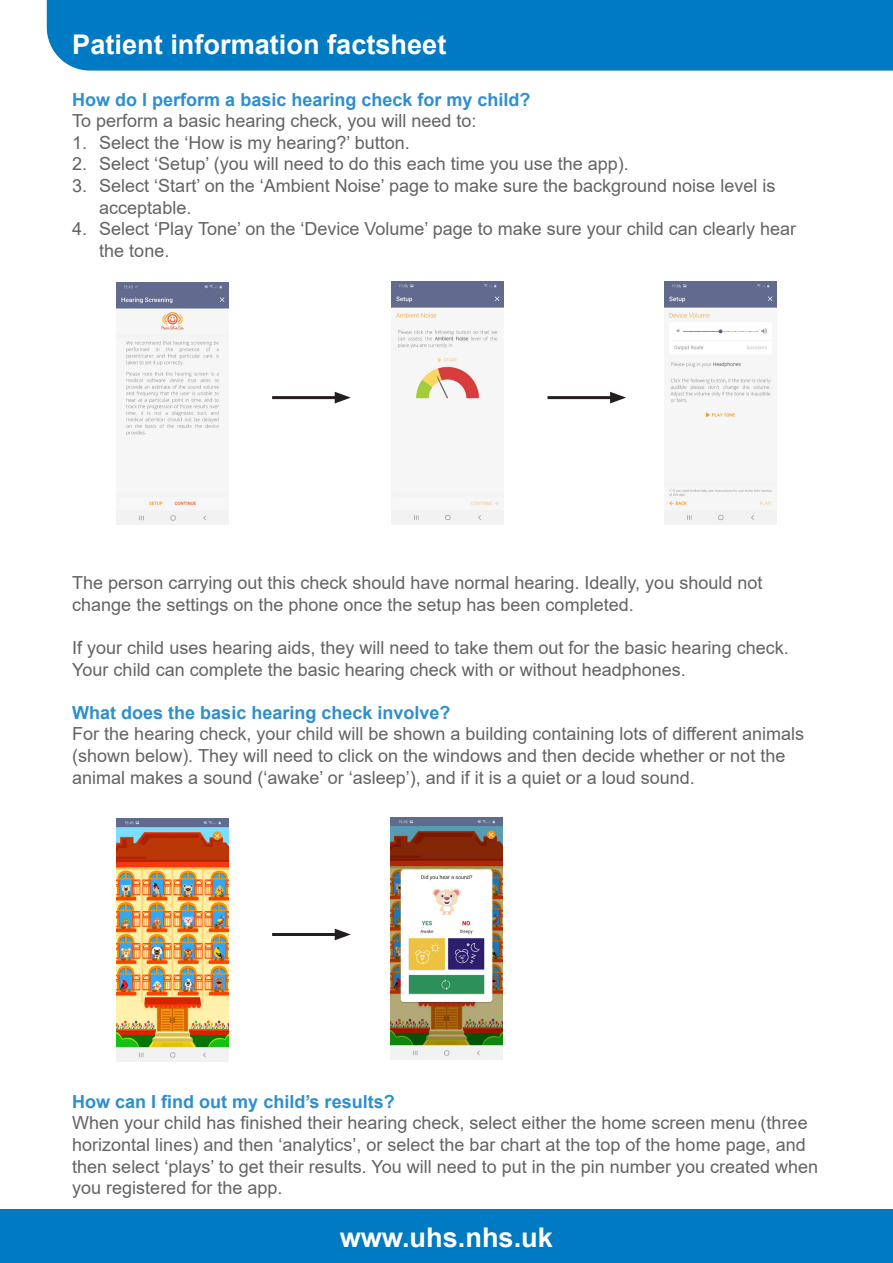
<style>
.page{position:relative;width:893px;height:1263px;background:#fff}
.page>*{position:absolute;margin:0;border:0;box-sizing:border-box;transform-origin:0 0}
.t1{font:700 27.15px "Arial";color:#fff}
.Paragraph{font:18px/21.6px "Arial";color:#636366}
.Subhead{font:700 18px "Arial";color:#2e8fce}
</style>
<div class="page">
<div style="left:0;top:1209px;width:893px;height:54px;background:#007ac2"></div>
<div style="left:46px;top:0;width:847px;height:71px;background:#007ac2"></div>
<img style="left:116px;top:282px;width:112px;height:242px">
<img style="left:392px;top:282px;width:111px;height:242px">
<img style="left:665px;top:282px;width:112px;height:242px">
<hr style="left:272px;top:396px;width:68px;height:3px;background:#231f20">
<svg style="left:335px;top:392px;width:16px;height:11px"></svg>
<hr style="left:547px;top:396px;width:69px;height:3px;background:#231f20">
<svg style="left:610px;top:392px;width:16px;height:11px"></svg>
<img style="left:116px;top:819px;width:112px;height:242px">
<img style="left:391px;top:817px;width:111px;height:243px">
<hr style="left:272px;top:933px;width:68px;height:3px;background:#231f20">
<svg style="left:335px;top:929px;width:16px;height:11px"></svg>
<p class="t1" style="left:72px;top:25px;width:376px">Patient information factsheet</p>
<p class="Subhead" style="left:72px;top:87px;width:460px">How do I perform a basic hearing check for my child?</p>
<p class="Paragraph" style="left:72px;top:110px;width:406px">To perform a basic hearing check, you will need to:</p>
<p class="Paragraph" style="left:72px;top:132px;width:339px">1. Select the ‘How is my hearing?’ button.</p>
<p class="Paragraph" style="left:72px;top:153px;width:558px">2. Select ‘Setup’ (you will need to do this each time you use the app).</p>
<p class="Paragraph" style="left:99px;top:175px;width:677px;text-indent:-27px">3. Select ‘Start’ on the ‘Ambient Noise’ page to make sure the background noise level is acceptable.</p>
<p class="Paragraph" style="left:99px;top:218px;width:698px;text-indent:-27px">4. Select ‘Play Tone’ on the ‘Device Volume’ page to make sure your child can clearly hear the tone.</p>
<p class="Paragraph" style="left:72px;top:572px;width:692px">The person carrying out this check should have normal hearing. Ideally, you should not change the settings on the phone once the setup has been completed.</p>
<p class="Paragraph" style="left:72px;top:637px;width:718px">If your child uses hearing aids, they will need to take them out for the basic hearing check.<br>Your child can complete the basic hearing check with or without headphones.</p>
<p class="Subhead" style="left:72px;top:700px;width:380px">What does the basic hearing check involve?</p>
<p class="Paragraph" style="left:72px;top:723px;width:733px">For the hearing check, your child will be shown a building containing lots of different animals (shown below). They will need to click on the windows and then decide whether or not the animal makes a sound (‘awake’ or ‘asleep’), and if it is a quiet or a loud sound.</p>
<p class="Subhead" style="left:72px;top:1089px;width:324px">How can I find out my child’s results?</p>
<p class="Paragraph" style="left:72px;top:1112px;width:747px">When your child has finished their hearing check, select either the home screen menu (three horizontal lines) and then ‘analytics’, or select the bar chart at the top of the home page, and then select ‘plays’ to get their results. You will need to put in the pin number you created when you registered for the app.</p>
<p class="t1" style="left:340px;top:1218px;width:215px">www.uhs.nhs.uk</p>
</div>
